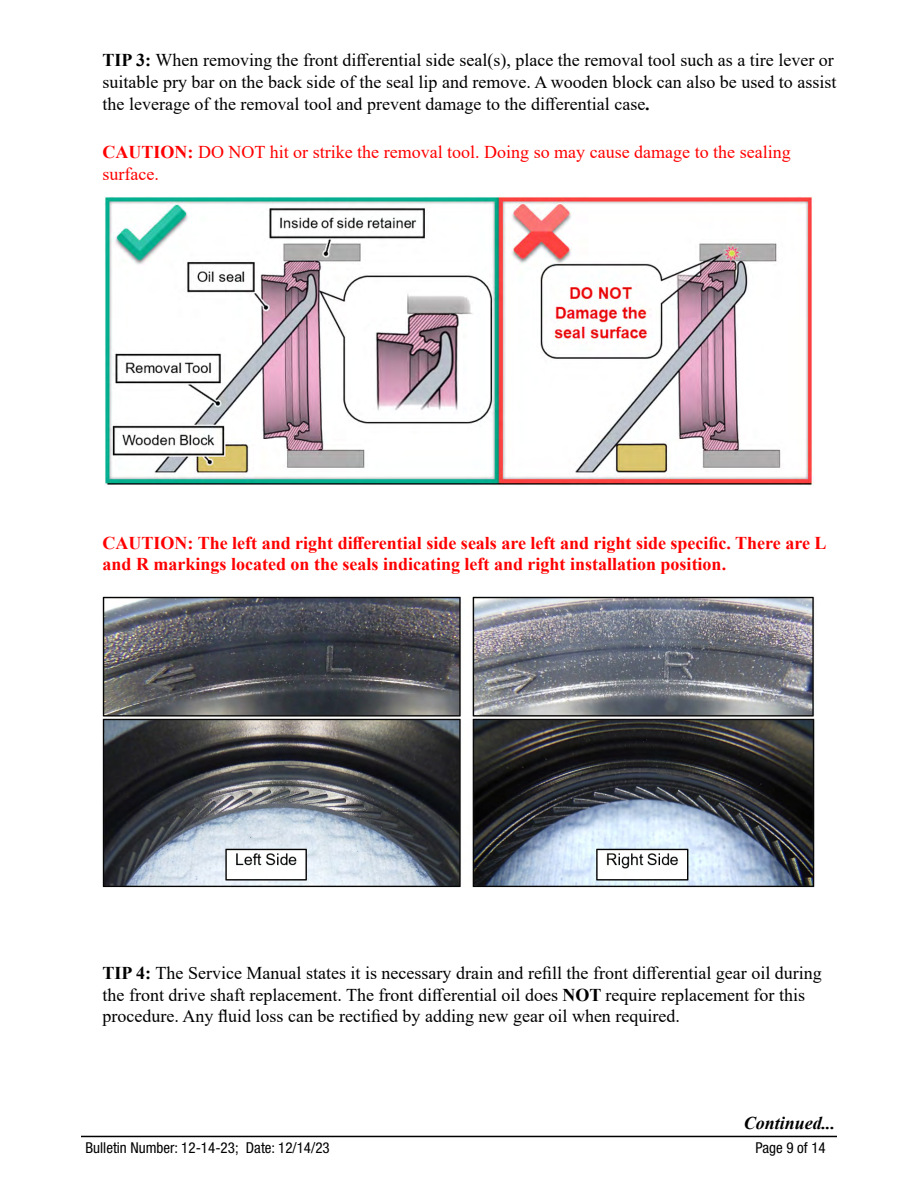
<style>
.page{position:relative;width:918px;height:1188px;background:#fff}
.page>*{position:absolute;margin:0;border:0;box-sizing:border-box;transform-origin:0 0}
.t1{font:18px/21.6px "Times New Roman";color:#000}
.t2{font:700 18px/21.6px "Times New Roman";color:#f00}
.t3{font:18px/21.6px "Times New Roman";color:#f00}
.t4{font:italic 700 18px "Times New Roman";color:#000}
.t5{font:condensed 15px "Helvetica Neue LT Std";color:#000}
.s1{font-weight:700}
</style>
<div class="page">
<hr style="left:81px;top:1136px;width:756px;height:1px;background:#000">
<img style="left:105px;top:197px;width:708px;height:288px">
<img style="left:102px;top:596px;width:713px;height:291px">
<p class="t1" style="left:103px;top:49px;width:735px"><span class="s1">TIP 3:</span> When removing the front differential side seal(s), place the removal tool such as a tire lever or suitable pry bar on the back side of the seal lip and remove. A wooden block can also be used to assist the leverage of the removal tool and prevent damage to the differential case<span class="s1">.</span></p>
<p class="t3" style="left:103px;top:141px;width:690px"><span class="s1">CAUTION:</span> DO NOT hit or strike the removal tool. Doing so may cause damage to the sealing surface.</p>
<p class="t2" style="left:103px;top:531px;width:726px">CAUTION: The left and right differential side seals are left and right side specific. There are L and R markings located on the seals indicating left and right installation position.</p>
<p class="t1" style="left:103px;top:962px;width:721px"><span class="s1">TIP 4:</span> The Service Manual states it is necessary drain and refill the front differential gear oil during the front drive shaft replacement. The front differential oil does <span class="s1">NOT</span> require replacement for this procedure. Any fluid loss can be rectified by adding new gear oil when required.</p>
<p class="t4" style="left:744px;top:1111px;width:93px">Continued...</p>
<p class="t5" style="left:86px;top:1138px;width:246px">Bulletin Number: 12-14-23; Date: 12/14/23</p>
<p class="t5" style="left:756px;top:1138px;width:72px">Page 9 of 14</p>
</div>
